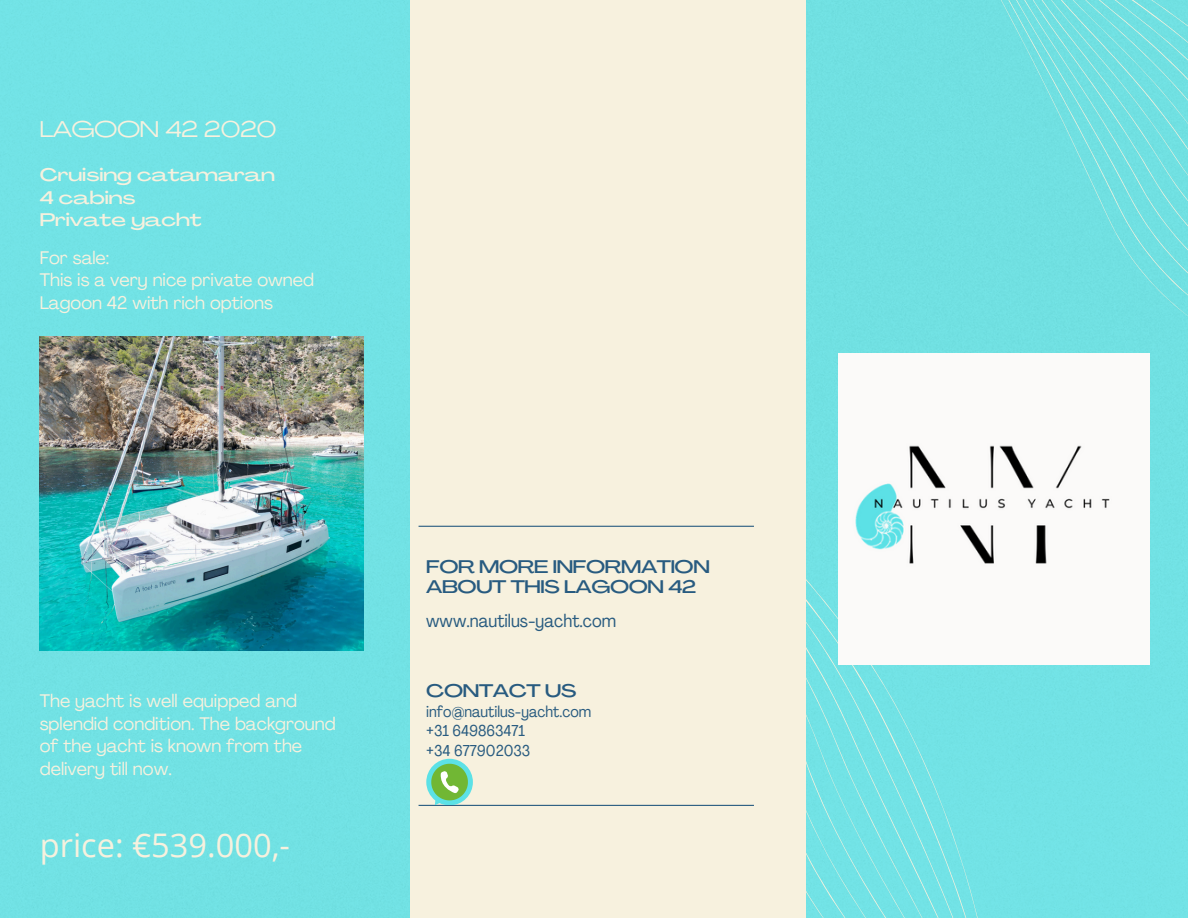
<style>
.page{position:relative;width:1188px;height:918px;background:#72e2e4}
.page>*{position:absolute;margin:0;border:0;box-sizing:border-box;transform-origin:0 0}
.t1{font:32.55px "Open Sans";color:#f7f1de}
.t2{font:22.5px "Agrandir Grand";letter-spacing:-.02em;color:#f7f1de}
.t3{font:18px/22.5px "Agrandir";color:#f7f1de}
.t4{font:500 18px/20.2px "Agrandir Grand";letter-spacing:-.02em;color:#285b80}
.t5{font:500 18px/22.5px "Agrandir Grand";color:#f7f1de}
.t6{font:condensed 18px "Agrandir";color:#285b80}
.t7{font:condensed 15.6px "Agrandir";color:#285b80}
</style>
<div class="page">
<div style="left:893px;top:0;width:295px;height:467px;background:#70e0e1"></div>
<div style="left:806px;top:316px;width:309px;height:602px;background:#72e2e5"></div>
<div style="left:410px;top:0;width:396px;height:918px;background:#f7f1de"></div>
<hr style="left:419px;top:526px;width:335px;height:1px;background:#285b80">
<hr style="left:419px;top:805px;width:335px;height:1px;background:#285b80">
<img style="left:838px;top:353px;width:312px;height:312px">
<svg style="left:426px;top:759px;width:46px;height:46px"></svg>
<img style="left:40px;top:336px;width:324px;height:314px">
<p class="t2" style="left:40px;top:120px;width:239px">LAGOON 42 2020</p>
<h3 class="t5" style="left:40px;top:166px;width:237px">Cruising catamaran<br>4 cabins<br>Private yacht</h3>
<h5 class="t3" style="left:40px;top:248px;width:276px">For sale:<br>This is a very nice private owned<br>Lagoon 42 with rich options</h5>
<h3 class="t3" style="left:40px;top:692px;width:298px">The yacht is well equipped and splendid condition. The background of the yacht is known from the delivery till now.</h3>
<p class="t1" style="left:40px;top:822px;width:252px">price: €539.000,-</p>
<h5 class="t4" style="left:426px;top:558px;width:285px">FOR MORE INFORMATION<br>ABOUT THIS LAGOON 42</h5>
<h1 class="t6" style="left:426px;top:614px;width:191px">www.nautilus-yacht.com</h1>
<p class="t4" style="left:426px;top:682px;width:151px">CONTACT US</p>
<h2 class="t7" style="left:426px;top:705px;width:166px">info@nautilus-yacht.com</h2>
<h4 class="t7" style="left:426px;top:724px;width:100px">+31 649863471</h4>
<h5 class="t7" style="left:426px;top:744px;width:106px">+34 677902033</h5>
</div>
